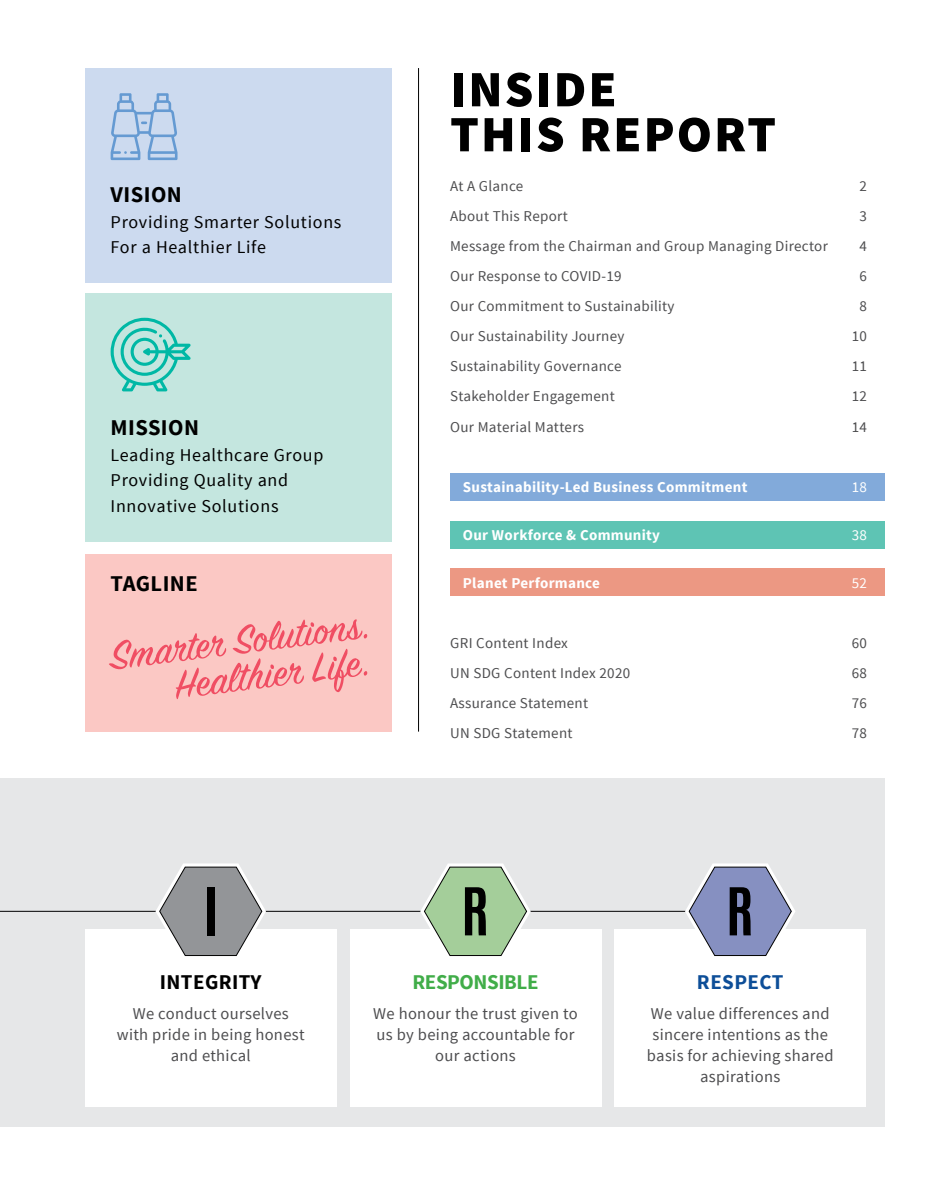
<style>
.page{position:relative;width:936px;height:1191px;background:#fff}
.page>*{position:absolute;margin:0;border:0;box-sizing:border-box;transform-origin:0 0}
.t1{font:900 51px/45px "Source Sans Pro";letter-spacing:.04em;color:#000}
.t2{font:700 22.5px "Source Sans Pro";letter-spacing:.02em;color:#000}
.t3{font:700 21px "Source Sans Pro";letter-spacing:-.02em;color:#41ad49}
.t4{font:700 21px "Source Sans Pro";letter-spacing:.02em;color:#000}
.t5{font:700 21px "Source Sans Pro";letter-spacing:.02em;color:#0d4e98}
.t6{font:18px/25.5px "Source Sans Pro";letter-spacing:.04em;color:#000}
.t7{font:16.5px/21px "Source Sans Pro";letter-spacing:.02em;color:#4d4d4f;text-align:center}
.t8{font:15px "Source Sans Pro";letter-spacing:.02em;color:#4d4d4f}
.t9{font:700 15px "Source Sans Pro";letter-spacing:.02em;color:#fff}
.t10{font:15px "Source Sans Pro";color:#fff}
</style>
<div class="page">
<div style="left:0;top:778px;width:884px;height:349px;background:#e6e7e8"></div>
<div style="left:85px;top:293px;width:306px;height:249px;background:#c4e6df"></div>
<div style="left:85px;top:554px;width:306px;height:177px;background:#fbc8c4"></div>
<div style="left:85px;top:68px;width:306px;height:214px;background:#ccdaef"></div>
<div style="left:85px;top:928px;width:251px;height:178px;background:#fff"></div>
<div style="left:350px;top:928px;width:251px;height:178px;background:#fff"></div>
<div style="left:614px;top:928px;width:251px;height:178px;background:#fff"></div>
<svg style="left:111px;top:318px;width:80px;height:73px"></svg>
<svg style="left:111px;top:93px;width:66px;height:67px"></svg>
<hr style="left:418px;top:68px;width:1px;height:663px;background:#000">
<svg style="left:109px;top:619px;width:258px;height:80px"></svg>
<div style="left:450px;top:473px;width:434px;height:28px;background:#82aada"></div>
<div style="left:450px;top:521px;width:434px;height:28px;background:#5ec4b4"></div>
<div style="left:450px;top:568px;width:434px;height:28px;background:#ec9883"></div>
<hr style="left:0;top:911px;width:720px;height:1px;background:#000">
<svg style="left:152px;top:863px;width:117px;height:93px"></svg>
<div style="left:207px;top:887px;width:7px;height:48px;background:#000"></div>
<svg style="left:417px;top:863px;width:117px;height:93px"></svg>
<svg style="left:681px;top:863px;width:117px;height:93px"></svg>
<h2 class="t2" style="left:111px;top:180px;width:73px">VISION</h2>
<p class="t6" style="left:111px;top:209px;width:232px">Providing Smarter Solutions<br>For a Healthier Life</p>
<h2 class="t2" style="left:111px;top:413px;width:90px">MISSION</h2>
<p class="t6" style="left:111px;top:442px;width:214px">Leading Healthcare Group<br>Providing Quality and<br>Innovative Solutions</p>
<h2 class="t2" style="left:111px;top:569px;width:89px">TAGLINE</h2>
<h1 class="t1" style="left:450px;top:66px;width:327px">INSIDE<br>THIS REPORT</h1>
<p class="t8" style="left:450px;top:177px;width:75px">At A Glance</p>
<p class="t8" style="left:859px;top:177px;width:9px">2</p>
<p class="t8" style="left:450px;top:207px;width:119px">About This Report</p>
<p class="t8" style="left:859px;top:207px;width:9px">3</p>
<p class="t8" style="left:450px;top:237px;width:379px">Message from the Chairman and Group Managing Director</p>
<p class="t8" style="left:859px;top:237px;width:9px">4</p>
<p class="t8" style="left:450px;top:267px;width:173px">Our Response to COVID-19</p>
<p class="t8" style="left:859px;top:267px;width:9px">6</p>
<p class="t8" style="left:450px;top:297px;width:226px">Our Commitment to Sustainability</p>
<p class="t8" style="left:859px;top:297px;width:9px">8</p>
<p class="t8" style="left:450px;top:327px;width:176px">Our Sustainability Journey</p>
<p class="t8" style="left:851px;top:327px;width:17px">10</p>
<p class="t8" style="left:450px;top:357px;width:173px">Sustainability Governance</p>
<p class="t8" style="left:851px;top:357px;width:17px">11</p>
<p class="t8" style="left:450px;top:387px;width:166px">Stakeholder Engagement</p>
<p class="t8" style="left:851px;top:387px;width:17px">12</p>
<p class="t8" style="left:450px;top:417px;width:135px">Our Material Matters</p>
<p class="t8" style="left:851px;top:417px;width:17px">14</p>
<p class="t9" style="left:463px;top:477px;width:286px">Sustainability-Led Business Commitment</p>
<p class="t10" style="left:851px;top:477px;width:17px">18</p>
<p class="t9" style="left:463px;top:525px;width:199px">Our Workforce &amp; Community</p>
<p class="t10" style="left:851px;top:525px;width:17px">38</p>
<p class="t9" style="left:463px;top:573px;width:139px">Planet Performance</p>
<p class="t10" style="left:851px;top:573px;width:17px">52</p>
<p class="t8" style="left:450px;top:633px;width:119px">GRI Content Index</p>
<p class="t8" style="left:851px;top:633px;width:17px">60</p>
<p class="t8" style="left:450px;top:663px;width:182px">UN SDG Content Index 2020</p>
<p class="t8" style="left:851px;top:663px;width:17px">68</p>
<p class="t8" style="left:450px;top:693px;width:139px">Assurance Statement</p>
<p class="t8" style="left:851px;top:693px;width:17px">76</p>
<p class="t8" style="left:450px;top:723px;width:124px">UN SDG Statement</p>
<p class="t8" style="left:851px;top:723px;width:17px">78</p>
<h3 class="t4" style="left:160px;top:968px;width:103px">INTEGRITY</h3>
<p class="t7" style="left:117px;top:1003px;width:189px">We conduct ourselves with pride in being honest and ethical</p>
<h3 class="t3" style="left:412px;top:968px;width:128px">RESPONSIBLE</h3>
<p class="t7" style="left:373px;top:1003px;width:206px">We honour the trust given to us by being accountable for our actions</p>
<h3 class="t5" style="left:697px;top:968px;width:88px">RESPECT</h3>
<p class="t7" style="left:647px;top:1003px;width:188px">We value differences and sincere intentions as the basis for achieving shared aspirations</p>
</div>
